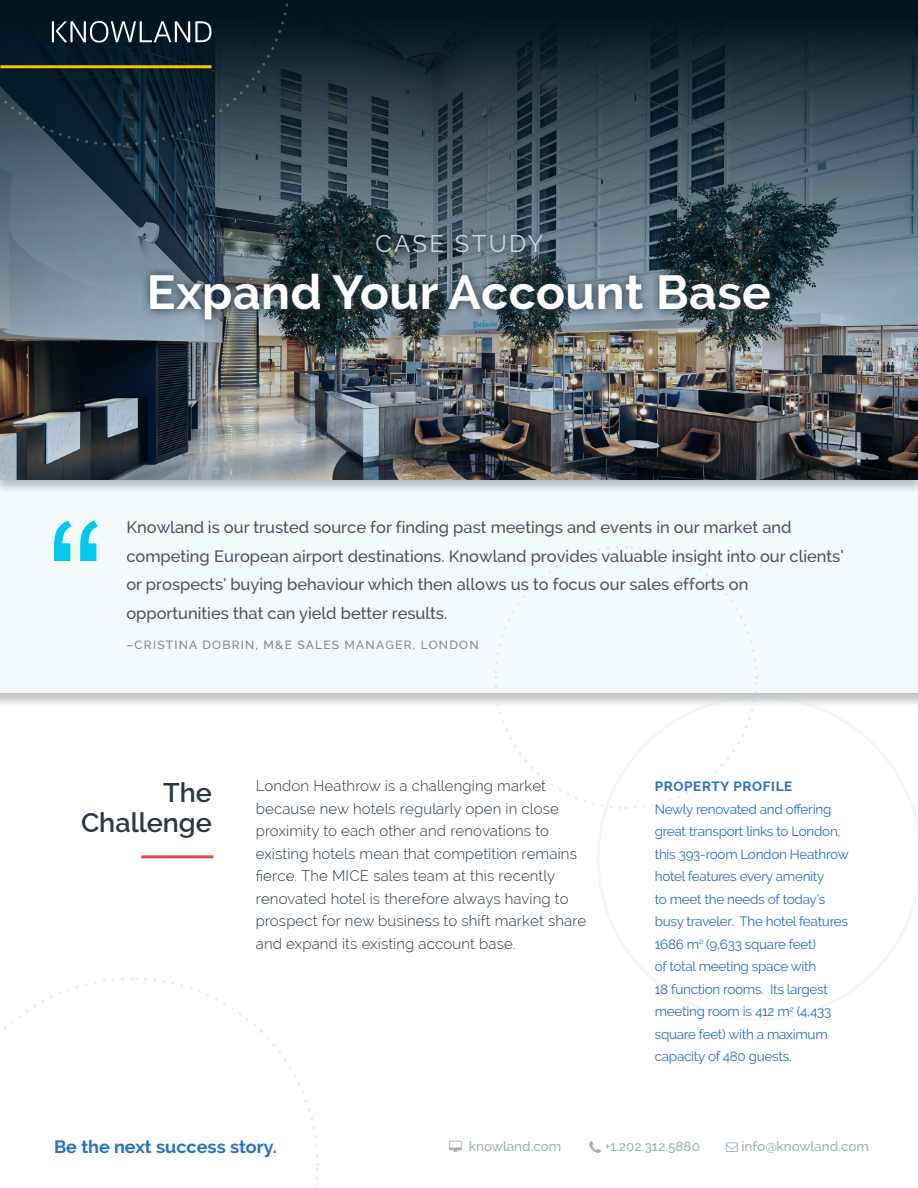
<style>
.page{position:relative;width:918px;height:1188px;background:#fff}
.page>*{position:absolute;margin:0;border:0;box-sizing:border-box;transform-origin:0 0}
.t1{font:700 48px "Raleway";letter-spacing:.01em;color:#fff}
.t2{font:600 27px/30px "Raleway";color:#293946;text-align:right}
.t3{font:24px "Raleway";letter-spacing:.095em;color:#ced8e2}
.t4{font:700 18px "Raleway";color:#286fcb}
.t5{font:500 16.5px/28.5px "Raleway";color:#425566}
.t6{font:300 15px/22.5px "Raleway";letter-spacing:.01em;color:#293946}
.t7{font:13.5px/22.5px "Raleway";letter-spacing:-.02em;color:#286fcb}
.t8{font:500 13.5px "Raleway";color:#9aafc2}
.t9{font:700 13.5px "Raleway";letter-spacing:.05em;color:#286fcb}
.t10{font:500 12px "Raleway";letter-spacing:.1em;color:#73899e}
</style>
<div class="page">
<div style="left:0;top:420px;width:918px;height:288px;background:#000;opacity:.25"></div>
<div style="left:0;top:494px;width:918px;height:199px;background:#f4f9fc"></div>
<img style="left:0;top:0;width:918px;height:486px">
<svg style="left:493px;top:544px;width:266px;height:261px"></svg>
<svg style="left:597px;top:696px;width:321px;height:325px"></svg>
<svg style="left:4px;top:977px;width:316px;height:211px"></svg>
<svg style="left:54px;top:520px;width:44px;height:41px"></svg>
<hr style="left:141px;top:855px;width:72px;height:3px;background:#ef4051">
<svg style="left:141px;top:226px;width:639px;height:103px;background:#44565f"></svg>
<svg style="left:0;top:0;width:293px;height:148px;background:#142936"></svg>
<hr style="left:0;top:65px;width:212px;height:3px;background:#fbc200">
<h3 class="t3" style="left:375px;top:229px;width:170px">CASE STUDY</h3>
<h1 class="t1" style="left:147px;top:265px;width:626px">Expand Your Account Base</h1>
<p class="t5" style="left:126px;top:513px;width:719px">Knowland is our trusted source for finding past meetings and events in our market and competing European airport destinations. Knowland provides valuable insight into our clients’ or prospects’ buying behaviour which then allows us to focus our sales efforts on opportunities that can yield better results.</p>
<p class="t10" style="left:126px;top:638px;width:354px">–CRISTINA DOBRIN, M&amp;E SALES MANAGER, LONDON</p>
<h2 class="t2" style="left:81px;top:778px;width:132px">The<br>Challenge</h2>
<p class="t6" style="left:256px;top:774px;width:332px">London Heathrow is a challenging market because new hotels regularly open in close proximity to each other and renovations to existing hotels mean that competition remains fierce. The MICE sales team at this recently renovated hotel is therefore always having to prospect for new business to shift market share and expand its existing account base.</p>
<p class="t9" style="left:655px;top:779px;width:139px">PROPERTY PROFILE</p>
<p class="t7" style="left:655px;top:798px;width:195px">Newly renovated and offering great transport links to London, this 393-room London Heathrow hotel features every amenity<br>to meet the needs of today’s busy traveler. The hotel features<br>1686 m<sup>2</sup> (9,633 square feet)<br>of total meeting space with<br>18 function rooms. Its largest meeting room is 412 m<sup>2</sup> (4,433 square feet) with a maximum capacity of 480 guests.</p>
<h3 class="t4" style="left:54px;top:1136px;width:225px">Be the next success story.</h3>
<p class="t8" style="left:469px;top:1139px;width:94px">knowland.com</p>
<p class="t8" style="left:605px;top:1139px;width:97px">+1.202.312.5880</p>
<p class="t8" style="left:742px;top:1139px;width:129px">info@knowland.com</p>
</div>
